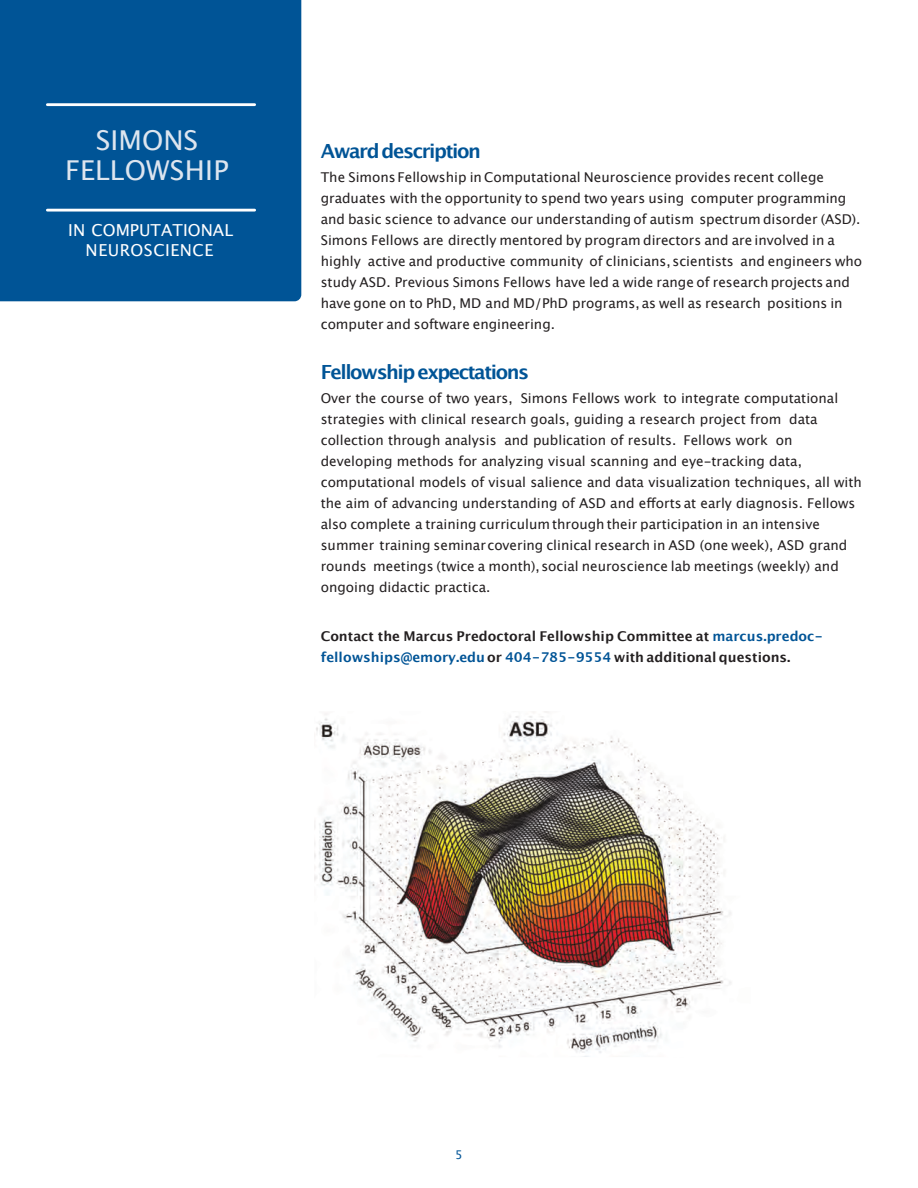
<style>
.page{position:relative;width:918px;height:1188px;background:#fff}
.page>*{position:absolute;margin:0;border:0;box-sizing:border-box;transform-origin:0 0}
.t1{font:27.3px/29.7px "Lucida Grande";letter-spacing:.01em;color:#dde5ef;text-align:center}
.t2{font:700 19.5px "Lucida Grande";letter-spacing:-.075em;color:#005496}
.t3{font:16.5px/19.5px "Lucida Grande";letter-spacing:.005em;color:#fff;text-align:center}
.t4{font:13.5px/21px "Lucida Grande";color:#231f20}
.t5{font:700 13.5px/21px "Lucida Grande";color:#231f20}
.t6{font:12px "Lucida Grande";color:#005496}
.s1{color:#005496}
</style>
<div class="page">
<img style="left:314px;top:711px;width:437px;height:346px;border-radius:6px">
<div style="left:0;top:0;width:301px;height:301px;background:#005496"></div>
<hr style="left:47px;top:209px;width:208px;height:3px;background:#fff">
<hr style="left:47px;top:103px;width:208px;height:3px;background:#fff">
<h1 class="t1" style="left:65px;top:128px;width:165px">SIMONS<br>FELLOWSHIP</h1>
<p class="t3" style="left:68px;top:222px;width:166px">IN COMPUTATIONAL<br>NEUROSCIENCE</p>
<h2 class="t2" style="left:321px;top:143px;width:162px">Award description</h2>
<p class="t4" style="left:321px;top:168px;width:543px">The Simons Fellowship in Computational Neuroscience provides recent college graduates with the opportunity to spend two years using computer programming and basic science to advance our understanding of autism spectrum disorder (ASD).<br>Simons Fellows are directly mentored by program directors and are involved in a highly active and productive community of clinicians, scientists and engineers who study ASD. Previous Simons Fellows have led a wide range of research projects and have gone on to PhD, MD and MD/PhD programs, as well as research positions in computer and software engineering.</p>
<h2 class="t2" style="left:321px;top:363px;width:210px">Fellowship expectations</h2>
<p class="t4" style="left:321px;top:388px;width:543px">Over the course of two years, Simons Fellows work to integrate computational strategies with clinical research goals, guiding a research project from data collection through analysis and publication of results. Fellows work on developing methods for analyzing visual scanning and eye-tracking data, computational models of visual salience and data visualization techniques, all with the aim of advancing understanding of ASD and efforts at early diagnosis. Fellows also complete a training curriculum through their participation in an intensive summer training seminar covering clinical research in ASD (one week), ASD grand rounds meetings (twice a month), social neuroscience lab meetings (weekly) and ongoing didactic practica.</p>
<p class="t5" style="left:321px;top:627px;width:504px">Contact the Marcus Predoctoral Fellowship Committee at <span class="s1">marcus.predoc&shy;fellowships@emory.edu</span>or <span class="s1">404-785-9554</span> with additional questions.</p>
<p class="t6" style="left:455px;top:1150px;width:9px">5</p>
</div>
